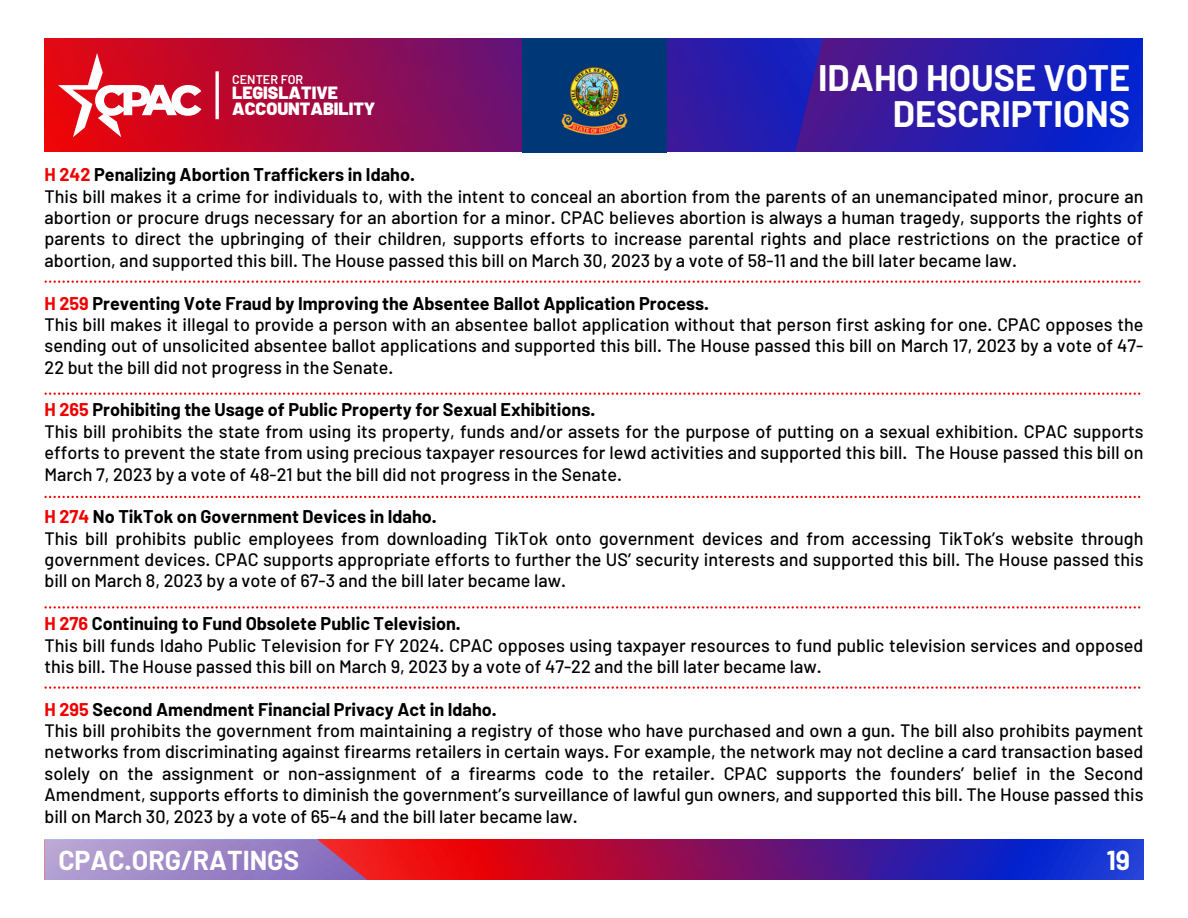
<style>
.page{position:relative;width:1188px;height:918px;background:#fff}
.page>*{position:absolute;margin:0;border:0;box-sizing:border-box;transform-origin:0 0}
.t1{font:700 36px/36px "Barlow";color:#fff;text-align:right}
.t2{font:700 26.7px "Barlow";color:#fff}
.t3{font:500 18px/21.3px "Barlow";color:#000;text-align:justify}
.t4{font:700 18px "Barlow";color:#000}
.t5{font:900 17.7px "Barlow";color:#fff}
.t6{font:600 12.6px "Barlow";color:#fff}
.s1{color:#f00000}
</style>
<div class="page">
<svg style="left:45px;top:38px;width:1098px;height:114px;background:#5a1580"></svg>
<svg style="left:58px;top:53px;width:144px;height:84px"></svg>
<hr style="left:216px;top:71px;width:3px;height:48px;background:#fff">
<svg style="left:45px;top:840px;width:1099px;height:39px;background:#833584"></svg>
<svg style="left:45px;top:281px;width:1095px;height:2px"></svg>
<img style="left:522px;top:39px;width:144px;height:113px">
<svg style="left:45px;top:393px;width:1095px;height:2px"></svg>
<svg style="left:45px;top:496px;width:1095px;height:2px"></svg>
<svg style="left:45px;top:606px;width:1095px;height:3px"></svg>
<svg style="left:45px;top:686px;width:1095px;height:3px"></svg>
<p class="t6" style="left:232px;top:71px;width:73px">CENTER FOR</p>
<p class="t1" style="left:818px;top:58px;width:314px">IDAHO HOUSE VOTE<br>DESCRIPTIONS</p>
<p class="t5" style="left:232px;top:82px;width:107px">LEGISLATIVE</p>
<p class="t5" style="left:232px;top:98px;width:145px">ACCOUNTABILITY</p>
<p class="t4" style="left:45px;top:163px;width:372px"><span class="s1">H 242</span> Penalizing Abortion Traffickers in Idaho.</p>
<p class="t3" style="left:45px;top:185px;width:1100px">This bill makes it a crime for individuals to, with the intent to conceal an abortion from the parents of an unemancipated minor, procure an abortion or procure drugs necessary for an abortion for a minor. CPAC believes abortion is always a human tragedy, supports the rights of parents to direct the upbringing of their children, supports efforts to increase parental rights and place restrictions on the practice of abortion, and supported this bill. The House passed this bill on March 30, 2023 by a vote of 58-11 and the bill later became law.</p>
<p class="t4" style="left:45px;top:292px;width:666px"><span class="s1">H 259</span> Preventing Vote Fraud by Improving the Absentee Ballot Application Process.</p>
<p class="t3" style="left:45px;top:313px;width:1100px">This bill makes it illegal to provide a person with an absentee ballot application without that person first asking for one. CPAC opposes the sending out of unsolicited absentee ballot applications and supported this bill. The House passed this bill on March 17, 2023 by a vote of 47- 22 but the bill did not progress in the Senate.</p>
<p class="t4" style="left:45px;top:398px;width:552px"><span class="s1">H 265</span> Prohibiting the Usage of Public Property for Sexual Exhibitions.</p>
<p class="t3" style="left:45px;top:420px;width:1100px">This bill prohibits the state from using its property, funds and/or assets for the purpose of putting on a sexual exhibition. CPAC supports efforts to prevent the state from using precious taxpayer resources for lewd activities and supported this bill. The House passed this bill on March 7, 2023 by a vote of 48-21 but the bill did not progress in the Senate.</p>
<p class="t4" style="left:45px;top:505px;width:394px"><span class="s1">H 274</span> No TikTok on Government Devices in Idaho.</p>
<p class="t3" style="left:45px;top:527px;width:1100px">This bill prohibits public employees from downloading TikTok onto government devices and from accessing TikTok’s website through government devices. CPAC supports appropriate efforts to further the US’ security interests and supported this bill. The House passed this bill on March 8, 2023 by a vote of 67-3 and the bill later became law.</p>
<p class="t4" style="left:45px;top:612px;width:418px"><span class="s1">H 276</span> Continuing to Fund Obsolete Public Television.</p>
<p class="t3" style="left:45px;top:634px;width:1100px">This bill funds Idaho Public Television for FY 2024. CPAC opposes using taxpayer resources to fund public television services and opposed this bill. The House passed this bill on March 9, 2023 by a vote of 47-22 and the bill later became law.</p>
<p class="t4" style="left:45px;top:698px;width:454px"><span class="s1">H 295</span> Second Amendment Financial Privacy Act in Idaho.</p>
<p class="t3" style="left:45px;top:719px;width:1100px">This bill prohibits the government from maintaining a registry of those who have purchased and own a gun. The bill also prohibits payment networks from discriminating against firearms retailers in certain ways. For example, the network may not decline a card transaction based solely on the assignment or non-assignment of a firearms code to the retailer. CPAC supports the founders’ belief in the Second Amendment, supports efforts to diminish the government’s surveillance of lawful gun owners, and supported this bill. The House passed this bill on March 30, 2023 by a vote of 65-4 and the bill later became law.</p>
<p class="t2" style="left:58px;top:844px;width:242px">CPAC.ORG/RATINGS</p>
<p class="t2" style="left:1107px;top:843px;width:25px">19</p>
</div>
